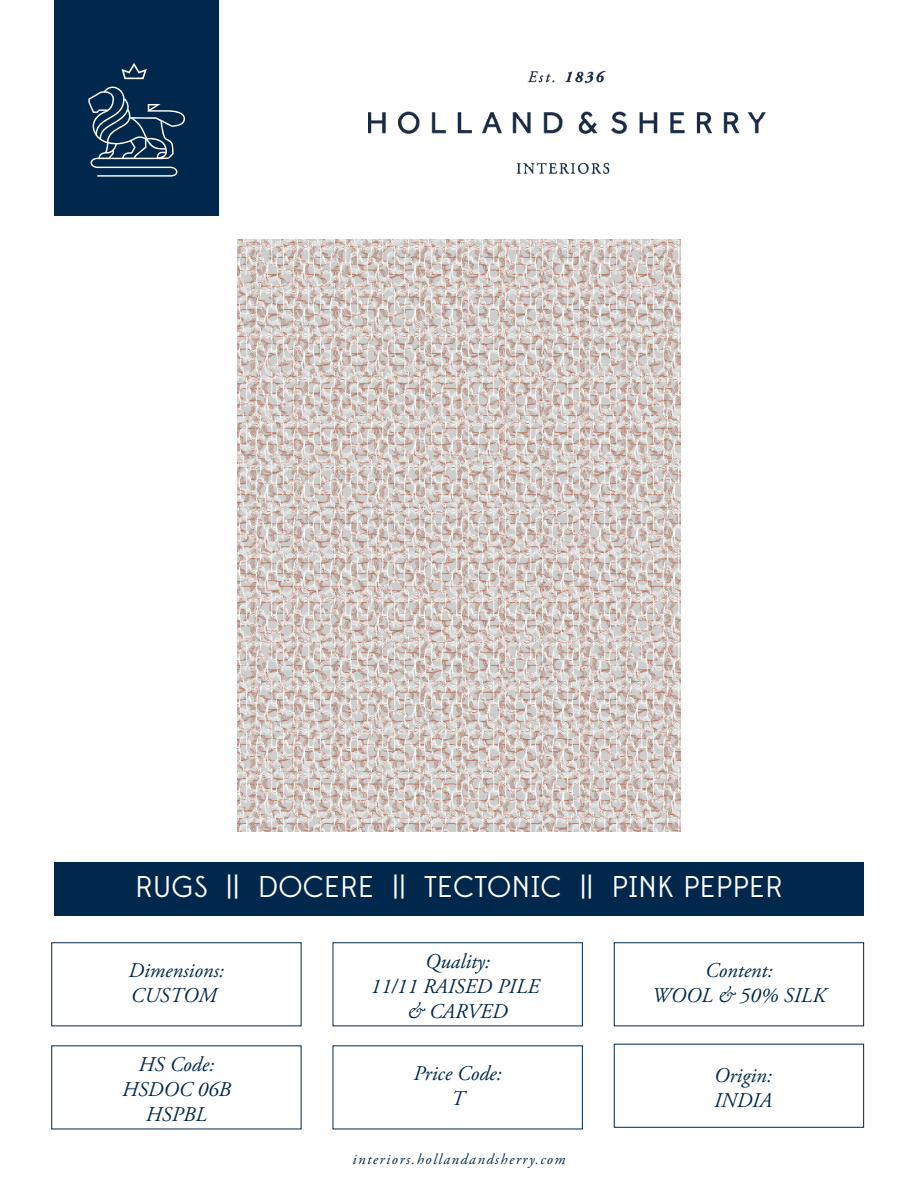
<style>
.page{position:relative;width:918px;height:1188px;background:#fff}
.page>*{position:absolute;margin:0;border:0;box-sizing:border-box;transform-origin:0 0}
.t1{font:30px "Edmondsans";color:#fff}
.t2{font:italic 21px/25.2px "Adobe Garamond Pro";color:#00284c;text-align:center}
.t3{font:italic 15px "Adobe Garamond Pro";letter-spacing:.1em;color:#00284c}
</style>
<div class="page">
<div style="left:54px;top:862px;width:810px;height:54px;background:#00284c"></div>
<div style="left:54px;top:0;width:165px;height:216px;background:#00284c"></div>
<svg style="left:122px;top:63px;width:25px;height:16px"></svg>
<svg style="left:88px;top:86px;width:96px;height:90px"></svg>
<img style="left:368px;top:72px;width:398px;height:101px">
<div style="left:614px;top:1044px;width:250px;height:84px;border:1px solid #00284c"></div>
<img style="left:237px;top:239px;width:444px;height:592px">
<h1 class="t1" style="left:135px;top:870px;width:649px">RUGS || DOCERE || TECTONIC || PINK PEPPER</h1>
<p class="t2" style="left:129px;top:958px;width:97px;text-align:left">Dimensions:<br>CUSTOM</p>
<p class="t2" style="left:371px;top:949px;width:170px">Quality:<br>11/11 RAISED PILE &amp; CARVED</p>
<p class="t2" style="left:652px;top:958px;width:175px">Content:<br>WOOL &amp; 50% SILK</p>
<p class="t2" style="left:122px;top:1052px;width:110px">HS Code:<br>HSDOC 06B<br>HSPBL</p>
<p class="t2" style="left:414px;top:1061px;width:90px">Price Code:<br>T</p>
<p class="t2" style="left:714px;top:1063px;width:59px;text-align:left">Origin:<br>INDIA</p>
<p class="t3" style="left:353px;top:1151px;width:214px">interiors.hollandandsherry.com</p>
</div>
